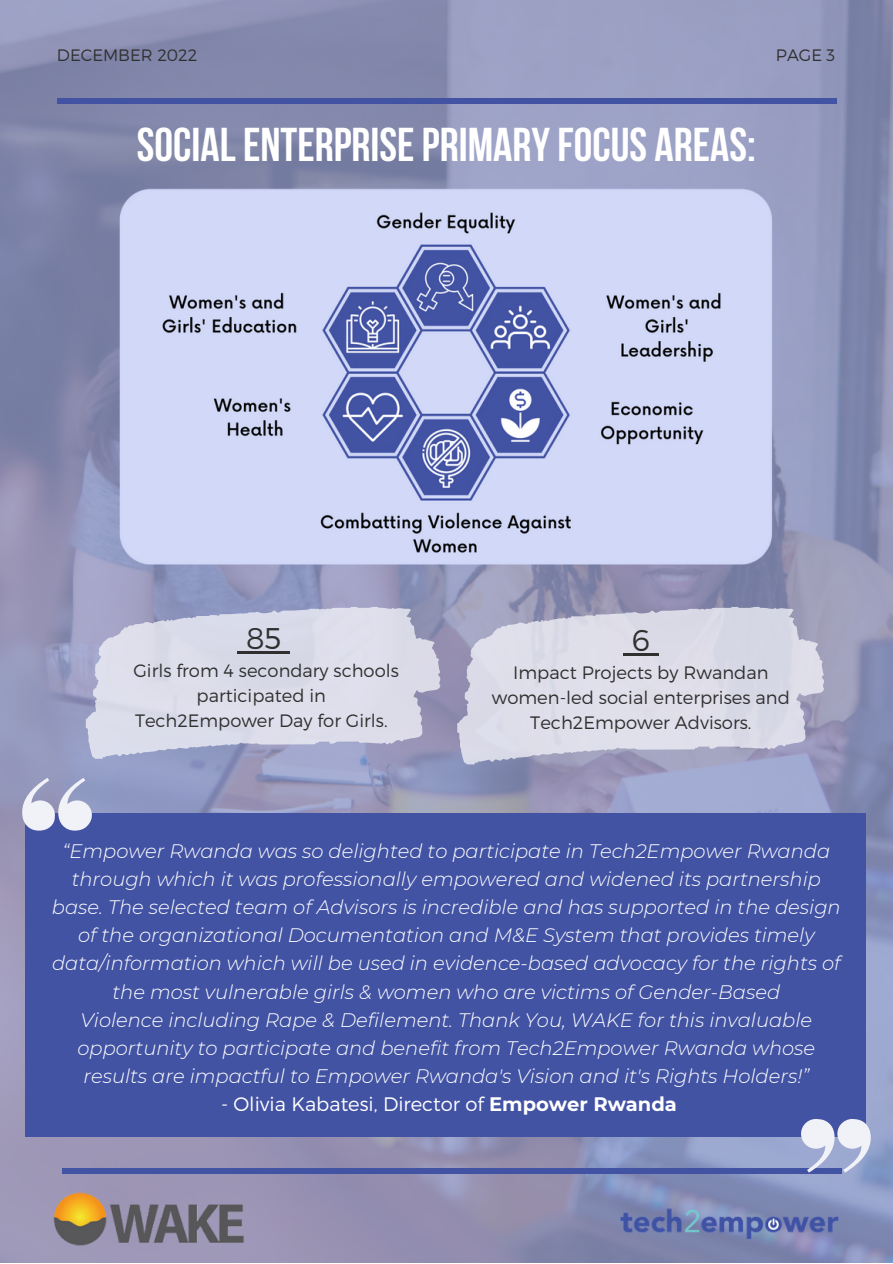
<style>
.page{position:relative;width:893px;height:1264px;background:#fff}
.page>*{position:absolute;margin:0;border:0;box-sizing:border-box;transform-origin:0 0}
.t1{font:700 47.25px "Bebas Neue";color:#fff}
.t2{font:300 30px "Montserrat";color:#303030}
.t3{font:300 29.85px "Montserrat";color:#303030}
.t4{font:italic 300 19.5px/28px "Montserrat";color:#fff;text-align:center}
.t5{font:300 19.5px "Montserrat";color:#fff}
.t6{font:300 18px/24.8px "Montserrat";color:#303030;text-align:center}
.t7{font:300 17.85px/24.8px "Montserrat";color:#303030;text-align:center}
.t8{font:300 16.5px "Montserrat";color:#303030}
.s1{font-weight:700}
</style>
<div class="page">
<img style="left:0;top:0;width:892px;height:1262px">
<div style="left:57px;top:98px;width:779px;height:6px;background:#4353a4"></div>
<div style="left:62px;top:1167px;width:779px;height:6px;background:#4353a4"></div>
<img style="left:52px;top:1191px;width:193px;height:64px">
<img style="left:617px;top:1202px;width:223px;height:41px">
<div style="left:26px;top:812px;width:839px;height:324px;background:#4353a4"></div>
<svg style="left:801px;top:1118px;width:69px;height:54px"></svg>
<svg style="left:22px;top:777px;width:70px;height:53px"></svg>
<svg style="left:86px;top:607px;width:354px;height:151px;fill:#dbdcea"></svg>
<svg style="left:457px;top:607px;width:367px;height:157px;fill:#dcdce8"></svg>
<img style="left:113px;top:40px;width:665px;height:664px">
<svg style="left:238px;top:651px;width:8px;height:2px"></svg>
<hr style="left:246px;top:651px;width:35px;height:2px;background:#303030">
<svg style="left:281px;top:651px;width:8px;height:2px"></svg>
<svg style="left:623px;top:653px;width:35px;height:2px"></svg>
<p class="t8" style="left:57px;top:44px;width:142px">DECEMBER 2022</p>
<p class="t8" style="left:776px;top:44px;width:61px">PAGE 3</p>
<h1 class="t1" style="left:137px;top:125px;width:620px">SOCIALENTERPRISE PRIMARY FOCUS AREAS:</h1>
<h3 class="t3" style="left:246px;top:619px;width:37px">85</h3>
<p class="t7" style="left:133px;top:657px;width:267px">Girls from 4 secondary schools participated in<br>Tech2Empower Day for Girls.</p>
<h2 class="t2" style="left:631px;top:621px;width:20px">6</h2>
<p class="t6" style="left:492px;top:659px;width:299px">Impact Projects by Rwandan women-led social enterprises and<br>Tech2Empower Advisors.</p>
<p class="t4" style="left:52px;top:837px;width:790px">“Empower Rwanda was so delighted to participate in Tech2Empower Rwanda through which it was professionally empowered and widened its partnership base. The selected team of Advisors is incredible and has supported in the design of the organizational Documentation and M&amp;E System that provides timely data/information which will be used in evidence-based advocacy for the rights of the most vulnerable girls &amp; women who are victims of Gender-Based<br>Violence including Rape &amp; Defilement. Thank You, WAKE for this invaluable opportunity to participate and benefit from Tech2Empower Rwanda whose results are impactful to Empower Rwanda's Vision and it's Rights Holders!”</p>
<p class="t5" style="left:221px;top:1091px;width:457px">- Olivia Kabatesi, Director of <span class="s1">Empower Rwanda</span></p>
</div>
